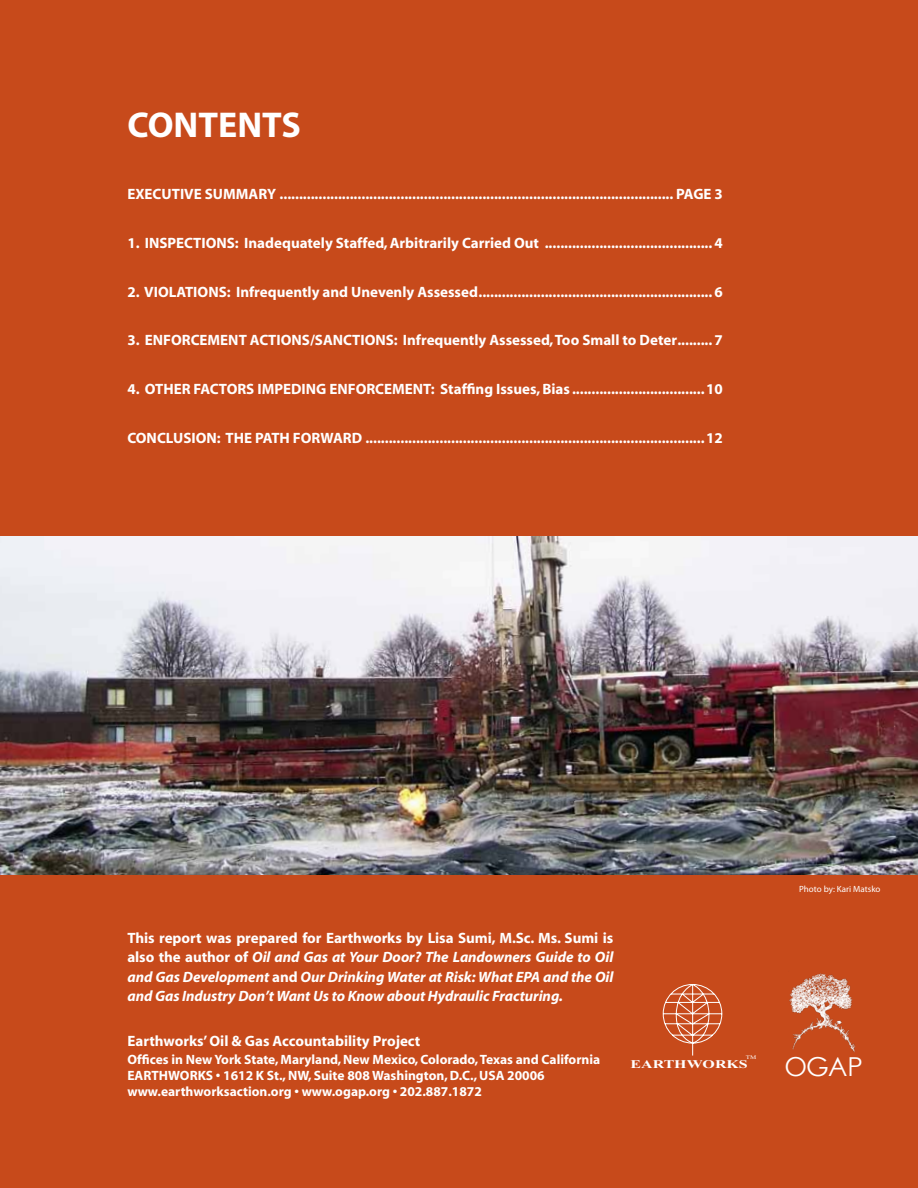
<style>
.page{position:relative;width:918px;height:1188px;background:#c74a1b}
.page>*{position:absolute;margin:0;border:0;box-sizing:border-box;transform-origin:0 0}
.t1{font:700 36px "Myriad";color:#fff}
.t2{font:26.1px "Century Gothic";color:#fff}
.t3{font:700 15px "Myriad";color:#fff}
.t4{font:italic 700 15px/19.5px "Myriad";letter-spacing:-.005em;color:#fff;text-align:justify}
.t5{font:700 13.5px/16.2px "Myriad";color:#fff}
.t6{font:700 11.85px "Times New Roman";color:#fff;scale:1.35 1}
.t7{font:9px "Myriad Pro";color:#fff}
.t8{font:5.4px "Times New Roman";color:#fff;scale:1.29 1}
.s1{font-style:normal}
</style>
<div class="page">
<svg style="left:662px;top:984px;width:61px;height:72px"></svg>
<img style="left:0;top:536px;width:918px;height:339px">
<img style="left:789px;top:973px;width:67px;height:80px">
<h1 class="t1" style="left:127px;top:106px;width:175px">CONTENTS</h1>
<p class="t3" style="left:127px;top:186px;width:597px">Executive Summary ..................................................................................................... page 3</p>
<p class="t3" style="left:127px;top:235px;width:597px">1. INSPECTIONS: Inadequately Staffed, Arbitrarily Carried Out ........................................... 4</p>
<p class="t3" style="left:127px;top:284px;width:59px">2. Violations</p>
<p class="t3" style="left:227px;top:284px;width:498px">: Infrequently and Unevenly Assessed............................................................ 6</p>
<p class="t3" style="left:127px;top:333px;width:597px">3. ENFORCEMENT ACTIONS/SANCTIONS: Infrequently Assessed, Too Small to Deter......... 7</p>
<p class="t3" style="left:127px;top:381px;width:597px">4. OTHER FACTORS IMPEDING ENFORCEMENT: Staffing Issues, Bias ..................................10</p>
<p class="t3" style="left:127px;top:430px;width:20px">Conc</p>
<p class="t3" style="left:166px;top:430px;width:17px">lusion</p>
<p class="t3" style="left:217px;top:430px;width:48px">: The path</p>
<p class="t3" style="left:293px;top:430px;width:11px">forward</p>
<p class="t3" style="left:365px;top:430px;width:359px">.......................................................................................12</p>
<p class="t7" style="left:799px;top:884px;width:83px">Photo by: Kari Matsko</p>
<p class="t4" style="left:127px;top:928px;width:488px"><span class="s1">This report was prepared for Earthworks by Lisa Sumi, M.Sc. Ms. Sumi is also the author of</span> Oil and Gas at Your Door? The Landowners Guide to Oil and Gas Development <span class="s1">and</span> Our Drinking Water at Risk: What EPA and the Oil and Gas Industry Don’t Want Us to Know about Hydraulic Fracturing.</p>
<p class="t3" style="left:127px;top:1033px;width:295px">Earthworks’ Oil &amp; Gas Accountability Project</p>
<p class="t5" style="left:127px;top:1052px;width:474px">Offices in New York State, Maryland, New Mexico, Colorado, Texas and California<br>EARTHWORKS • 1612 K St., NW, Suite 808 Washington, D.C., USA 20006 www.earthworksaction.org • www.ogap.org • 202.887.1872</p>
<p class="t8" style="left:746px;top:1054px;width:10px">TM</p>
<h2 class="t2" style="left:785px;top:1049px;width:80px">ogap</h2>
<p class="t6" style="left:631px;top:1056px;width:88px">EARTHWORKS</p>
</div>
